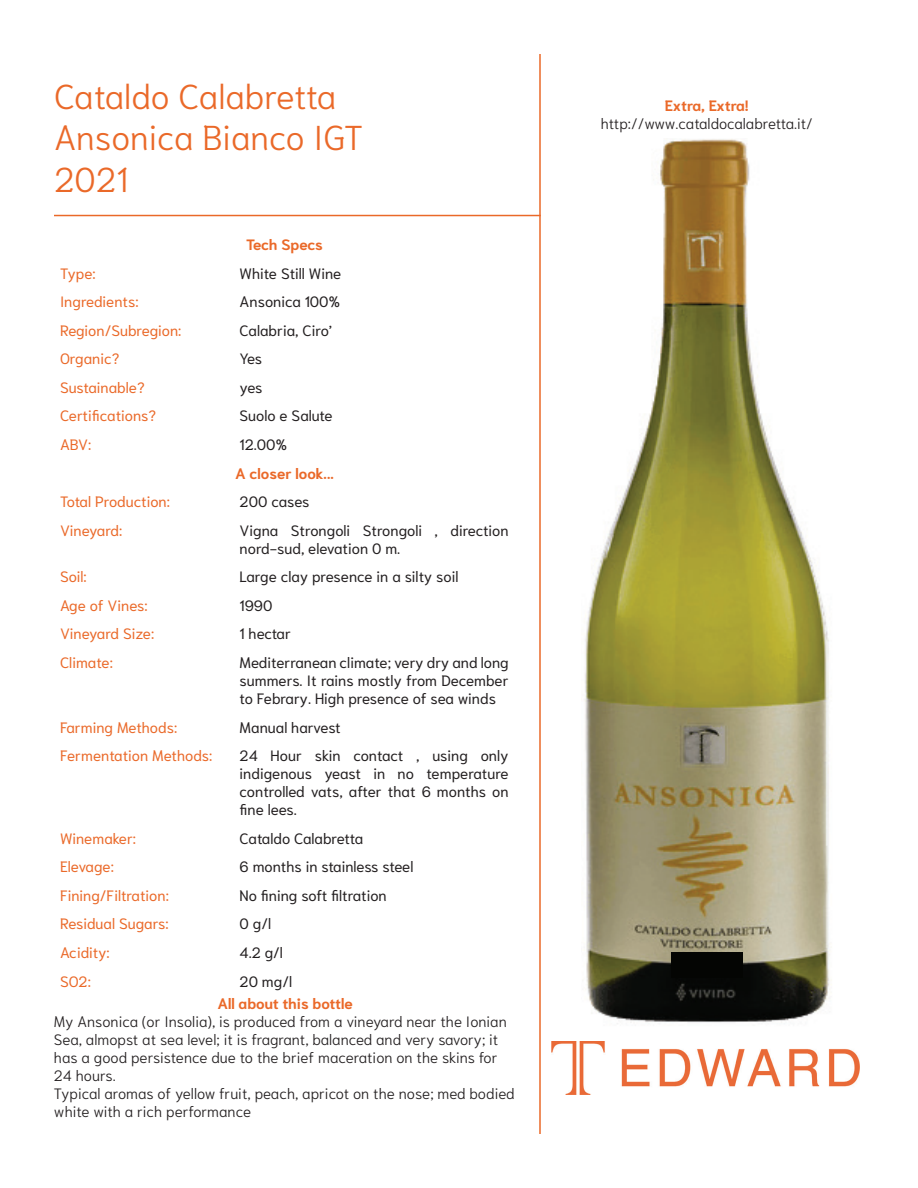
<style>
.page{position:relative;width:918px;height:1188px;background:#fff}
.page>*{position:absolute;margin:0;border:0;box-sizing:border-box;transform-origin:0 0}
.t1{font:300 34.5px/41.4px "Niramit";color:#ea6929}
.t2{font:15px/18px "Niramit";color:#231f20;text-align:justify}
.t3{font:300 15px/18px "Niramit";color:#231f20}
.t4{font:15px "Niramit";color:#ea6929}
.t5{font:700 15px "Niramit";color:#ea6929}
.t6{font:700 15px "Niramit";letter-spacing:-.025em;color:#ea6929}
</style>
<div class="page">
<hr style="left:539px;top:54px;width:2px;height:1080px;background:#ea6929">
<hr style="left:54px;top:215px;width:487px;height:1px;background:#ea6929">
<img style="left:552px;top:1041px;width:308px;height:53px">
<img style="left:584px;top:139px;width:248px;height:885px">
<div style="left:671px;top:953px;width:71px;height:25px;background:#040503"></div>
<h1 class="t1" style="left:54px;top:76px;width:311px">Cataldo Calabretta<br>Ansonica Bianco IGT<br>2021</h1>
<p class="t6" style="left:246px;top:236px;width:78px">Tech Specs</p>
<p class="t4" style="left:60px;top:260px;width:37px">Type:</p>
<p class="t2" style="left:240px;top:264px;width:103px">White Still Wine</p>
<p class="t4" style="left:60px;top:289px;width:80px">Ingredients:</p>
<p class="t2" style="left:240px;top:293px;width:102px">Ansonica 100%</p>
<p class="t4" style="left:60px;top:318px;width:123px">Region/Subregion:</p>
<p class="t2" style="left:240px;top:321px;width:94px">Calabria, Ciro’</p>
<p class="t4" style="left:60px;top:346px;width:61px">Organic?</p>
<p class="t2" style="left:240px;top:350px;width:24px">Yes</p>
<p class="t4" style="left:60px;top:375px;width:86px">Sustainable?</p>
<p class="t2" style="left:240px;top:378px;width:24px">yes</p>
<p class="t4" style="left:60px;top:403px;width:98px">Certifications?</p>
<p class="t2" style="left:240px;top:407px;width:95px">Suolo e Salute</p>
<p class="t4" style="left:60px;top:432px;width:33px">ABV:</p>
<p class="t2" style="left:240px;top:436px;width:49px">12.00%</p>
<p class="t5" style="left:235px;top:465px;width:100px">A closer look...</p>
<p class="t4" style="left:60px;top:489px;width:111px">Total Production:</p>
<p class="t2" style="left:240px;top:493px;width:71px">200 cases</p>
<p class="t4" style="left:60px;top:518px;width:64px">Vineyard:</p>
<p class="t2" style="left:240px;top:521px;width:271px">Vigna Strongoli Strongoli , direction nord-sud, elevation 0 m.</p>
<p class="t4" style="left:60px;top:564px;width:28px">Soil:</p>
<p class="t2" style="left:240px;top:568px;width:220px">Large clay presence in a silty soil</p>
<p class="t4" style="left:60px;top:593px;width:89px">Age of Vines:</p>
<p class="t2" style="left:240px;top:596px;width:34px">1990</p>
<p class="t4" style="left:60px;top:621px;width:96px">Vineyard Size:</p>
<p class="t2" style="left:240px;top:625px;width:53px">1 hectar</p>
<p class="t4" style="left:60px;top:650px;width:54px">Climate:</p>
<p class="t2" style="left:240px;top:654px;width:271px">Mediterranean climate; very dry and long summers. It rains mostly from December to Febrary. High presence of sea winds</p>
<p class="t4" style="left:60px;top:715px;width:119px">Farming Methods:</p>
<p class="t2" style="left:240px;top:718px;width:103px">Manual harvest</p>
<p class="t4" style="left:60px;top:743px;width:154px">Fermentation Methods:</p>
<p class="t2" style="left:240px;top:747px;width:271px">24 Hour skin contact , using only indigenous yeast in no temperature controlled vats, after that 6 months on fine lees.</p>
<p class="t4" style="left:60px;top:826px;width:78px">Winemaker:</p>
<p class="t2" style="left:240px;top:829px;width:125px">Cataldo Calabretta</p>
<p class="t4" style="left:60px;top:854px;width:55px">Elevage:</p>
<p class="t2" style="left:240px;top:858px;width:175px">6 months in stainless steel</p>
<p class="t4" style="left:60px;top:883px;width:110px">Fining/Filtration:</p>
<p class="t2" style="left:240px;top:886px;width:149px">No fining soft filtration</p>
<p class="t4" style="left:60px;top:911px;width:110px">Residual Sugars:</p>
<p class="t2" style="left:240px;top:915px;width:33px">0 g/l</p>
<p class="t4" style="left:60px;top:940px;width:51px">Acidity:</p>
<p class="t2" style="left:240px;top:944px;width:45px">4.2 g/l</p>
<p class="t4" style="left:60px;top:969px;width:32px">SO2:</p>
<p class="t2" style="left:240px;top:972px;width:54px">20 mg/l</p>
<p class="t5" style="left:217px;top:995px;width:137px">All about this bottle</p>
<p class="t3" style="left:54px;top:1013px;width:462px">My Ansonica (or Insolia), is produced from a vineyard near the Ionian Sea, almopst at sea level; it is fragrant, balanced and very savory; it has a good persistence due to the brief maceration on the skins for 24 hours.<br>Typical aromas of yellow fruit, peach, apricot on the nose; med bodied white with a rich performance</p>
<p class="t5" style="left:665px;top:97px;width:85px">Extra, Extra!</p>
<p class="t3" style="left:601px;top:114px;width:214px">http://www.cataldocalabretta.it/</p>
</div>
